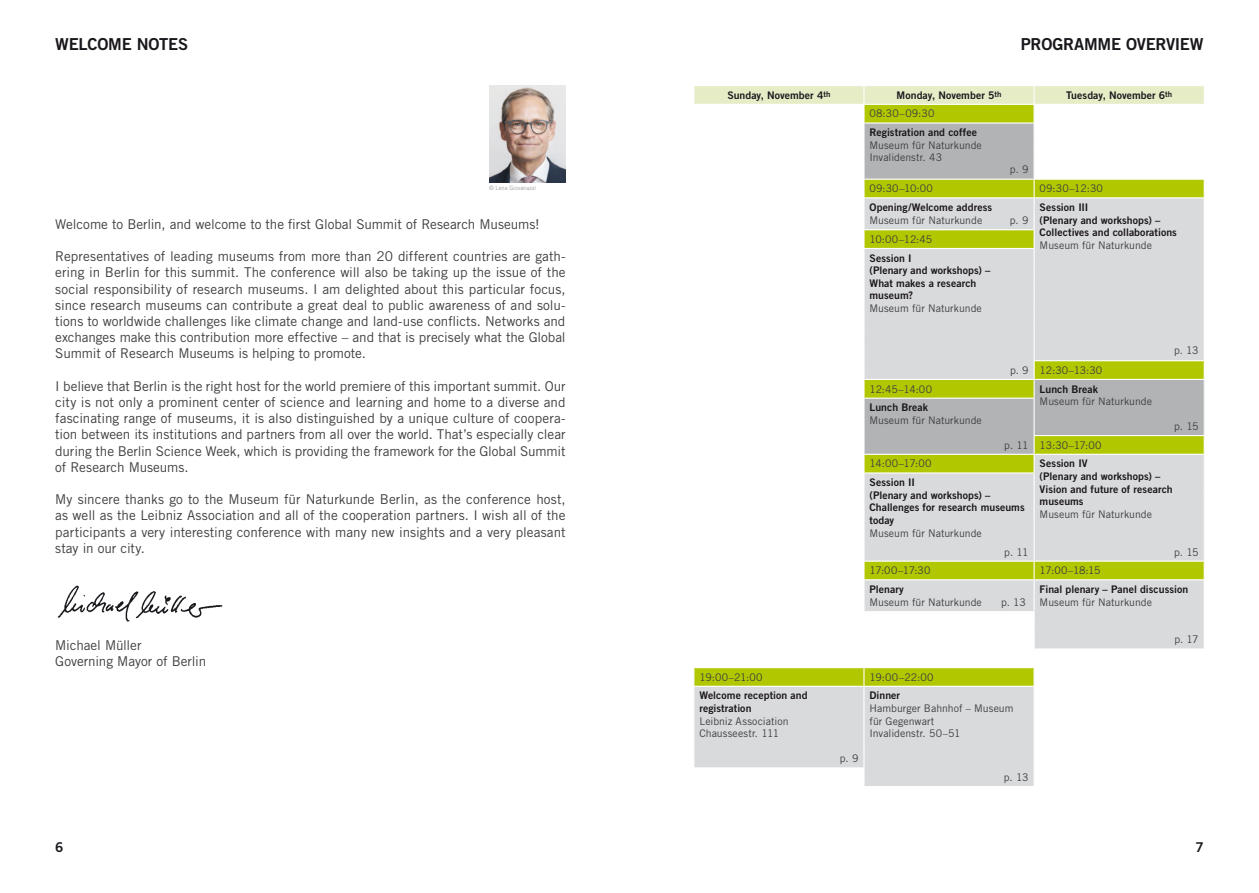
<style>
.page{position:relative;width:1259px;height:893px;background:#fff}
.page>*{position:absolute;margin:0;border:0;box-sizing:border-box;transform-origin:0 0}
.t1{font:16.5px "Trade Gothic LT Std Bd 2";letter-spacing:-.015em;color:#1a171c}
.t2{font:13.5px/16.2px "Trade Gothic LT Std";letter-spacing:-.005em;color:#3e3e40;text-align:justify}
.t3{font:13.5px "Trade Gothic LT Std Bd 2";color:#1a171c}
.t4{font:10.5px/12.6px "Trade Gothic LT Std";color:#3e3e40}
.t5{font:10.5px/12.6px "Trade Gothic LT Std Bd 2";letter-spacing:.005em;color:#1a171c}
.t6{font:6px "Trade Gothic LT Std";letter-spacing:.01em;color:#9d9ea0;scale:.95 1}
</style>
<div class="page">
<img style="left:489px;top:85px;width:77px;height:98px">
<img style="left:57px;top:586px;width:166px;height:36px">
<svg style="left:694px;top:198px;width:509px;height:588px"></svg>
<div style="left:1034px;top:379px;width:170px;height:57px;background:#b1b3b4"></div>
<div style="left:1034px;top:454px;width:170px;height:107px;background:#d9dadb"></div>
<svg style="left:694px;top:86px;width:510px;height:111px"></svg>
<hr style="left:863px;top:198px;width:1px;height:31px;background:#fff">
<hr style="left:1033px;top:198px;width:1px;height:31px;background:#fff">
<hr style="left:693px;top:229px;width:171px;height:1px;background:#fff">
<hr style="left:864px;top:229px;width:170px;height:1px;background:#fff">
<hr style="left:693px;top:248px;width:171px;height:1px;background:#fff">
<hr style="left:864px;top:248px;width:170px;height:1px;background:#fff">
<hr style="left:693px;top:267px;width:171px;height:1px;background:#fff">
<hr style="left:693px;top:285px;width:171px;height:1px;background:#fff">
<hr style="left:693px;top:304px;width:171px;height:1px;background:#fff">
<hr style="left:693px;top:323px;width:171px;height:1px;background:#fff">
<hr style="left:693px;top:341px;width:171px;height:2px;background:#fff">
<hr style="left:693px;top:360px;width:171px;height:1px;background:#fff">
<hr style="left:1033px;top:360px;width:171px;height:1px;background:#fff">
<hr style="left:693px;top:379px;width:171px;height:1px;background:#fff">
<hr style="left:864px;top:379px;width:170px;height:1px;background:#fff">
<hr style="left:1034px;top:379px;width:170px;height:1px;background:#fff">
<hr style="left:693px;top:398px;width:171px;height:1px;background:#fff">
<hr style="left:864px;top:398px;width:170px;height:1px;background:#fff">
<hr style="left:693px;top:416px;width:171px;height:1px;background:#fff">
<hr style="left:693px;top:435px;width:171px;height:1px;background:#fff">
<hr style="left:1033px;top:435px;width:171px;height:1px;background:#fff">
<hr style="left:693px;top:454px;width:171px;height:1px;background:#fff">
<hr style="left:864px;top:454px;width:170px;height:1px;background:#fff">
<hr style="left:1034px;top:454px;width:170px;height:1px;background:#fff">
<svg style="left:1203px;top:230px;width:1px;height:261px"></svg>
<hr style="left:1203px;top:492px;width:1px;height:69px;background:#fff">
<hr style="left:693px;top:472px;width:171px;height:2px;background:#fff">
<hr style="left:864px;top:472px;width:170px;height:2px;background:#fff">
<svg style="left:863px;top:230px;width:1px;height:261px"></svg>
<svg style="left:1033px;top:230px;width:1px;height:262px"></svg>
<hr style="left:1033px;top:492px;width:1px;height:69px;background:#fff">
<hr style="left:693px;top:491px;width:171px;height:1px;background:#fff">
<hr style="left:863px;top:492px;width:1px;height:69px;background:#fff">
<hr style="left:693px;top:561px;width:171px;height:1px;background:#fff">
<hr style="left:864px;top:561px;width:170px;height:1px;background:#fff">
<hr style="left:1034px;top:561px;width:170px;height:1px;background:#fff">
<hr style="left:693px;top:579px;width:171px;height:1px;background:#fff">
<hr style="left:864px;top:579px;width:170px;height:1px;background:#fff">
<hr style="left:1034px;top:579px;width:170px;height:1px;background:#fff">
<hr style="left:693px;top:595px;width:171px;height:1px;background:#fff">
<hr style="left:693px;top:611px;width:171px;height:1px;background:#fff">
<hr style="left:864px;top:611px;width:170px;height:1px;background:#fff">
<hr style="left:693px;top:630px;width:171px;height:1px;background:#fff">
<hr style="left:864px;top:630px;width:170px;height:1px;background:#fff">
<hr style="left:693px;top:648px;width:171px;height:2px;background:#fff">
<hr style="left:864px;top:648px;width:170px;height:2px;background:#fff">
<hr style="left:1034px;top:648px;width:170px;height:2px;background:#fff">
<hr style="left:693px;top:667px;width:171px;height:1px;background:#fff">
<svg style="left:693px;top:668px;width:1px;height:18px"></svg>
<hr style="left:864px;top:667px;width:170px;height:1px;background:#fff">
<svg style="left:863px;top:562px;width:1px;height:124px"></svg>
<hr style="left:1034px;top:667px;width:170px;height:1px;background:#fff">
<svg style="left:1033px;top:562px;width:1px;height:124px"></svg>
<svg style="left:1203px;top:562px;width:1px;height:87px"></svg>
<hr style="left:693px;top:686px;width:171px;height:1px;background:#fff">
<hr style="left:864px;top:686px;width:170px;height:1px;background:#fff">
<hr style="left:863px;top:687px;width:1px;height:80px;background:#fff">
<hr style="left:1034px;top:686px;width:170px;height:1px;background:#fff">
<hr style="left:1033px;top:687px;width:1px;height:80px;background:#fff">
<hr style="left:693px;top:767px;width:171px;height:1px;background:#fff">
<svg style="left:863px;top:768px;width:1px;height:18px"></svg>
<hr style="left:1033px;top:767px;width:171px;height:1px;background:#fff">
<svg style="left:1033px;top:768px;width:1px;height:18px"></svg>
<p class="t1" style="left:55px;top:34px;width:134px">WELCOME NOTES</p>
<p class="t1" style="left:1020px;top:34px;width:184px">PROGRAMME OVERVIEW</p>
<p class="t6" style="left:489px;top:184px;width:51px">© Lena Giovanazzi</p>
<p class="t2" style="left:55px;top:216px;width:486px">Welcome to Berlin, and welcome to the first Global Summit of Research Museums!</p>
<p class="t2" style="left:55px;top:248px;width:512px">Representatives of leading museums from more than 20 different countries are gath&shy;ering in Berlin for this summit. The conference will also be taking up the issue of the social responsibility of research museums. I am delighted about this particular focus, since research museums can contribute a great deal to public awareness of and solu&shy;tions to worldwide challenges like climate change and land-use conflicts. Networks and exchanges make this contribution more effective – and that is precisely what the Global Summit of Research Museums is helping to promote.</p>
<p class="t2" style="left:55px;top:378px;width:512px">I believe that Berlin is the right host for the world premiere of this important summit. Our city is not only a prominent center of science and learning and home to a diverse and fascinating range of museums, it is also distinguished by a unique culture of coopera&shy;tion between its institutions and partners from all over the world. That’s especially clear during the Berlin Science Week, which is providing the framework for the Global Summit of Research Museums.</p>
<p class="t2" style="left:55px;top:491px;width:512px">My sincere thanks go to the Museum für Naturkunde Berlin, as the conference host, as well as the Leibniz Association and all of the cooperation partners. I wish all of the participants a very interesting conference with many new insights and a very pleasant stay in our city.</p>
<p class="t2" style="left:55px;top:637px;width:152px">Michael Müller<br>Governing Mayor of Berlin</p>
<p class="t5" style="left:727px;top:88px;width:104px">Sunday, November 4<sup>th</sup></p>
<p class="t5" style="left:896px;top:88px;width:106px">Monday, November 5<sup>th</sup></p>
<p class="t5" style="left:1066px;top:88px;width:108px">Tuesday, November 6<sup>th</sup></p>
<p class="t4" style="left:869px;top:107px;width:66px">08:30–09:30</p>
<p class="t5" style="left:869px;top:126px;width:109px">Registration and coffee</p>
<p class="t4" style="left:869px;top:139px;width:114px">Museum für Naturkunde<br>Invalidenstr. 43</p>
<p class="t4" style="left:1010px;top:163px;width:20px">p. 9</p>
<p class="t4" style="left:869px;top:182px;width:65px">09:30–10:00</p>
<p class="t4" style="left:1039px;top:182px;width:65px">09:30–12:30</p>
<p class="t5" style="left:869px;top:201px;width:124px">Opening/Welcome address</p>
<p class="t4" style="left:869px;top:213px;width:114px">Museum für Naturkunde</p>
<p class="t4" style="left:1009px;top:213px;width:20px">p. 9</p>
<p class="t5" style="left:1039px;top:201px;width:139px">Session III<br>(Plenary and workshops) –<br>Collectives and collaborations</p>
<p class="t4" style="left:1039px;top:239px;width:114px">Museum für Naturkunde</p>
<p class="t4" style="left:869px;top:233px;width:64px">10:00–12:45</p>
<p class="t5" style="left:869px;top:251px;width:122px">Session I<br>(Plenary and workshops) –<br>What makes a research museum?</p>
<p class="t4" style="left:869px;top:302px;width:114px">Museum für Naturkunde</p>
<p class="t4" style="left:1010px;top:364px;width:94px">p. 9 12:30–13:30</p>
<p class="t4" style="left:869px;top:382px;width:64px">12:45–14:00</p>
<p class="t5" style="left:1039px;top:382px;width:60px">Lunch Break</p>
<p class="t4" style="left:1039px;top:395px;width:114px">Museum für Naturkunde</p>
<p class="t5" style="left:869px;top:401px;width:60px">Lunch Break</p>
<p class="t4" style="left:869px;top:414px;width:114px">Museum für Naturkunde</p>
<p class="t4" style="left:1004px;top:438px;width:99px">p. 11 13:30–17:00</p>
<p class="t4" style="left:1174px;top:344px;width:26px">p. 13</p>
<p class="t4" style="left:1174px;top:420px;width:26px">p. 15</p>
<p class="t4" style="left:869px;top:457px;width:63px">14:00–17:00</p>
<p class="t5" style="left:1039px;top:457px;width:135px">Session IV<br>(Plenary and workshops) –<br>Vision and future of research museums</p>
<p class="t4" style="left:1039px;top:508px;width:114px">Museum für Naturkunde</p>
<p class="t5" style="left:869px;top:476px;width:157px">Session II<br>(Plenary and workshops) –<br>Challenges for research museums today</p>
<p class="t4" style="left:869px;top:526px;width:114px">Museum für Naturkunde</p>
<p class="t4" style="left:1004px;top:546px;width:26px">p. 11</p>
<p class="t4" style="left:869px;top:564px;width:63px">17:00–17:30</p>
<p class="t4" style="left:1039px;top:564px;width:63px">17:00–18:15</p>
<p class="t5" style="left:869px;top:583px;width:36px">Plenary</p>
<p class="t4" style="left:869px;top:595px;width:114px">Museum für Naturkunde</p>
<p class="t4" style="left:1001px;top:595px;width:26px">p. 13</p>
<p class="t4" style="left:1174px;top:545px;width:26px">p. 15</p>
<p class="t5" style="left:1039px;top:583px;width:150px">Final plenary – Panel discussion</p>
<p class="t4" style="left:1039px;top:595px;width:114px">Museum für Naturkunde</p>
<p class="t4" style="left:1174px;top:633px;width:26px">p. 17</p>
<p class="t4" style="left:699px;top:671px;width:65px">19:00–21:00</p>
<p class="t4" style="left:869px;top:671px;width:66px">19:00–22:00</p>
<p class="t5" style="left:699px;top:689px;width:110px">Welcome reception and registration</p>
<p class="t4" style="left:699px;top:714px;width:91px">Leibniz Association<br>Chausseestr. 111</p>
<p class="t4" style="left:840px;top:752px;width:20px">p. 9</p>
<p class="t5" style="left:869px;top:689px;width:32px">Dinner</p>
<p class="t4" style="left:869px;top:702px;width:145px">Hamburger Bahnhof – Museum für Gegenwart<br>Invalidenstr. 50–51</p>
<p class="t4" style="left:1004px;top:771px;width:26px">p. 13</p>
<p class="t3" style="left:55px;top:838px;width:10px">6</p>
<p class="t3" style="left:1195px;top:838px;width:10px">7</p>
</div>
